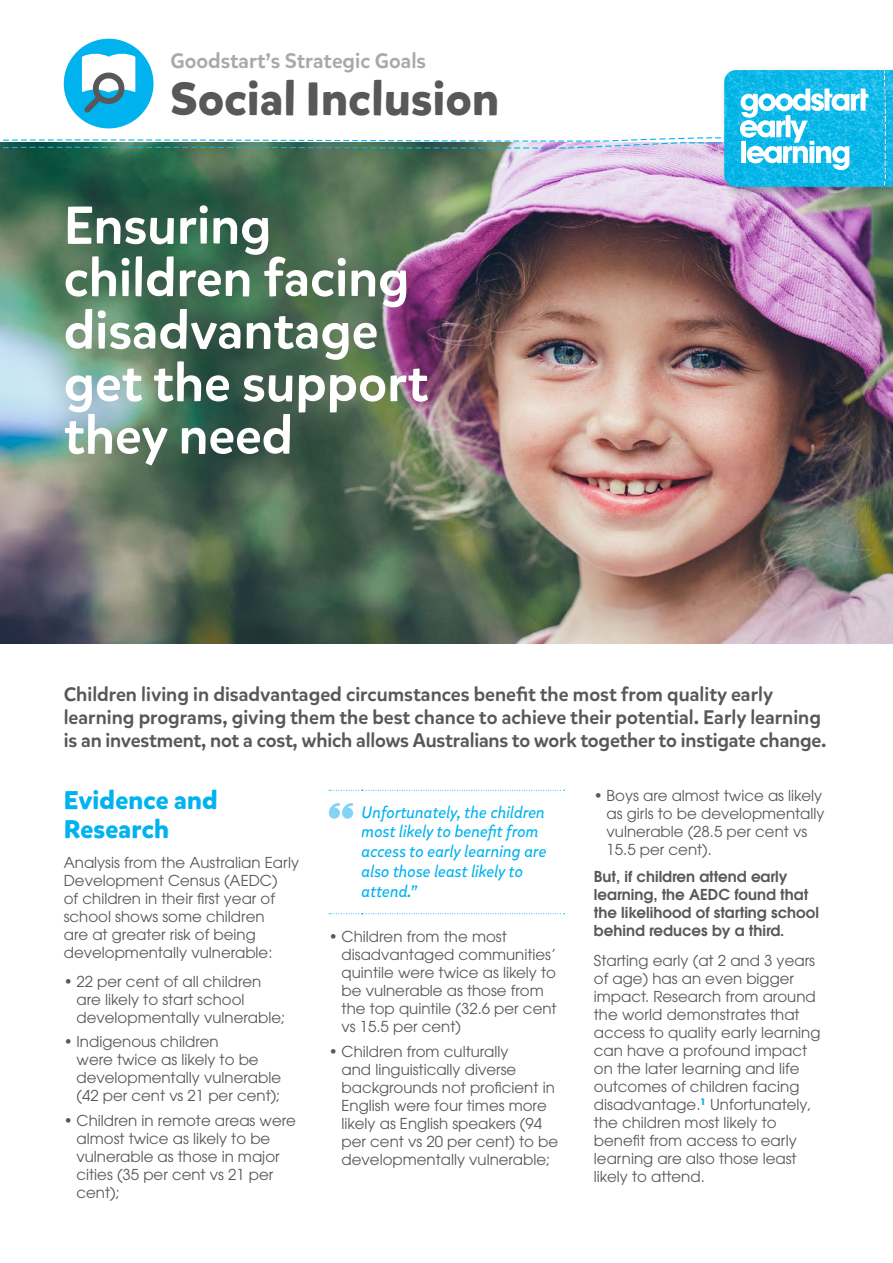
<style>
.page{position:relative;width:893px;height:1263px;background:#fff}
.page>*{position:absolute;margin:0;border:0;box-sizing:border-box;transform-origin:0 0}
.t1{font:500 52.5px/52.5px "Mikado";color:#fff}
.t2{font:700 46.5px "Mikado";letter-spacing:.01em;color:#58585b}
.t3{font:700 25.5px/28.5px "Mikado";letter-spacing:.01em;color:#00b3ef}
.t4{font:500 21px "Mikado";color:#a7a9ac}
.t5{font:500 19.5px/23.4px "Mikado";color:#58585b}
.t6{font:italic 16.5px/19.8px "Mikado";color:#00b3ef}
.t7{font:15px/18px "ITC Avant Garde Std";color:#58585b}
.t8{font:600 15px/18px "ITC Avant Garde Std";color:#58585b}
</style>
<div class="page">
<img style="left:0;top:185px;width:893px;height:458px">
<div style="left:43px;top:183px;width:407px;height:304px;background:#58585b;opacity:.35"></div>
<div style="left:64px;top:39px;width:90px;height:89px;background:#00b3ef;border-radius:50%"></div>
<svg style="left:329px;top:790px;width:236px;height:1px"></svg>
<svg style="left:329px;top:913px;width:236px;height:1px"></svg>
<svg style="left:329px;top:803px;width:24px;height:16px"></svg>
<div style="left:720px;top:66px;width:173px;height:133px;background:#58585b;opacity:.5"></div>
<div style="left:883px;top:70px;width:5px;height:117px;background:#0fabd4"></div>
<svg style="left:0;top:53px;width:893px;height:132px"></svg>
<div style="left:882px;top:69px;width:5px;height:116px;background:#f4f4f4"></div>
<div style="left:882px;top:70px;width:5px;height:117px;background:#58585b;opacity:.35"></div>
<h3 class="t4" style="left:171px;top:48px;width:257px">Goodstart’s Strategic Goals</h3>
<h2 class="t2" style="left:171px;top:69px;width:330px">Social Inclusion</h2>
<h1 class="t1" style="left:64px;top:200px;width:366px">Ensuring children facing disadvantage get the support they need</h1>
<p class="t5" style="left:64px;top:682px;width:764px">Children living in disadvantaged circumstances benefit the most from quality early learning programs, giving them the best chance to achieve their potential. Early learning is an investment, not a cost, which allows Australians to work together to instigate change.</p>
<h3 class="t3" style="left:64px;top:786px;width:155px">Evidence and<br>Research</h3>
<p class="t7" style="left:64px;top:854px;width:237px">Analysis from the Australian Early<br>Development Census (AEDC)<br>of children in their first year of school shows some children<br>are at greater risk of being developmentally vulnerable:</p>
<p class="t7" style="left:77px;top:972px;width:210px;text-indent:-13px">• 22 per cent of all children are likely to start school developmentally vulnerable;</p>
<p class="t7" style="left:77px;top:1033px;width:206px;text-indent:-13px">• Indigenous children<br>were twice as likely to be developmentally vulnerable (42 per cent vs 21 per cent);</p>
<p class="t7" style="left:77px;top:1111px;width:221px;text-indent:-13px">• Children in remote areas were almost twice as likely to be vulnerable as those in major cities (35 per cent vs 21 per cent);</p>
<p class="t6" style="left:362px;top:802px;width:186px">Unfortunately, the children most likely to benefit from access to early learning are also those least likely to attend.”</p>
<p class="t7" style="left:342px;top:927px;width:217px;text-indent:-13px">• Children from the most disadvantaged communities’ quintile were twice as likely to be vulnerable as those from the top quintile (32.6 per cent vs 15.5 per cent)</p>
<p class="t7" style="left:342px;top:1042px;width:218px;text-indent:-13px">• Children from culturally<br>and linguistically diverse backgrounds not proficient in<br>English were four times more likely as English speakers (94 per cent vs 20 per cent) to be developmentally vulnerable;</p>
<p class="t7" style="left:607px;top:786px;width:219px;text-indent:-13px">• Boys are almost twice as likely as girls to be developmentally vulnerable (28.5 per cent vs<br>15.5 per cent).</p>
<p class="t8" style="left:594px;top:867px;width:227px">But, if children attend early learning, the AEDC found that the likelihood of starting school behind reduces by a third.</p>
<p class="t7" style="left:594px;top:951px;width:228px">Starting early (at 2 and 3 years of age) has an even bigger impact. Research from around the world demonstrates that access to quality early learning can have a profound impact on the later learning and life outcomes of children facing disadvantage.<sup>1</sup> Unfortunately, the children most likely to benefit from access to early learning are also those least likely to attend.</p>
</div>
